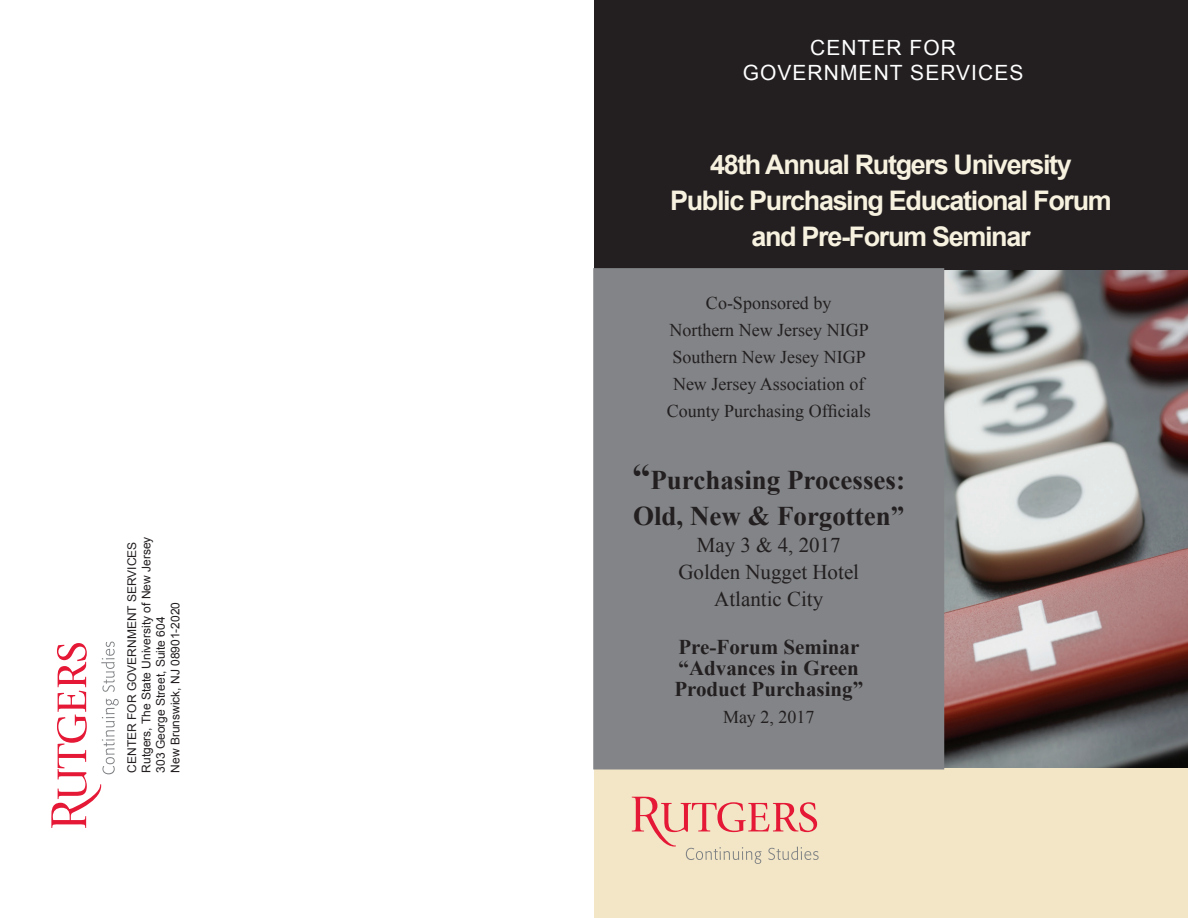
<style>
.page{position:relative;width:1188px;height:918px;background:#fff}
.page>*{position:absolute;margin:0;border:0;box-sizing:border-box;transform-origin:0 0}
.t1{font:700 27px/36px "Arial";letter-spacing:-.05em;color:#f7f1e0;text-align:center}
.t2{font:700 27px/36px "Times New Roman";color:#231f20}
.t3{font:700 21px/21px "Times New Roman";color:#231f20}
.t4{font:21px/27px "Times New Roman";color:#231f20;text-align:center}
.t5{font:21px/25.2px "Arial";letter-spacing:.05em;color:#fff;text-align:center}
.t6{font:18px/27px "Times New Roman";color:#231f20;text-align:center}
.t7{font:12px/14.4px "Arial";color:#231f20}
.s1{font-size:36px}
</style>
<div class="page">
<svg style="left:51px;top:642px;width:68px;height:186px"></svg>
<div style="left:594px;top:0;width:594px;height:272px;background:#231f20"></div>
<img style="left:944px;top:270px;width:244px;height:499px">
<div style="left:594px;top:769px;width:594px;height:149px;background:#f2e6c7"></div>
<svg style="left:632px;top:797px;width:187px;height:67px"></svg>
<div style="left:594px;top:269px;width:349px;height:500px;background:#828487"></div>
<div style="left:593px;top:268px;width:351px;height:502px;border:2px solid #828487"></div>
<p class="t7" style="left:125px;top:773px;width:237px;rotate:-90deg">CENTER FOR GOVERNMENT SERVICES Rutgers, The State University of New Jersey 303 George Street, Suite 604<br>New Brunswick, NJ 08901-2020</p>
<h2 class="t5" style="left:743px;top:35px;width:282px">CENTER FOR<br>GOVERNMENT SERVICES</h2>
<h1 class="t1" style="left:670px;top:148px;width:443px">48th Annual Rutgers University<br>Public Purchasing Educational Forum and Pre-Forum Seminar</h1>
<h3 class="t6" style="left:667px;top:289px;width:205px">Co-Sponsored by<br>Northern New Jersey NIGP<br>Southern New Jesey NIGP<br>New Jersey Association of<br>County Purchasing Officials</h3>
<h1 class="t2" style="left:632px;top:461px;width:274px"><span class="s1">“</span>Purchasing Processes:<br>Old, New &amp; Forgotten”</h1>
<h2 class="t4" style="left:678px;top:531px;width:182px">May 3 &amp; 4, 2017<br>Golden Nugget Hotel<br>Atlantic City</h2>
<h2 class="t3" style="left:674px;top:636px;width:190px">Pre-Forum Seminar “Advances in Green<br>Product Purchasing”</h2>
<h3 class="t6" style="left:723px;top:703px;width:93px">May 2, 2017</h3>
</div>
